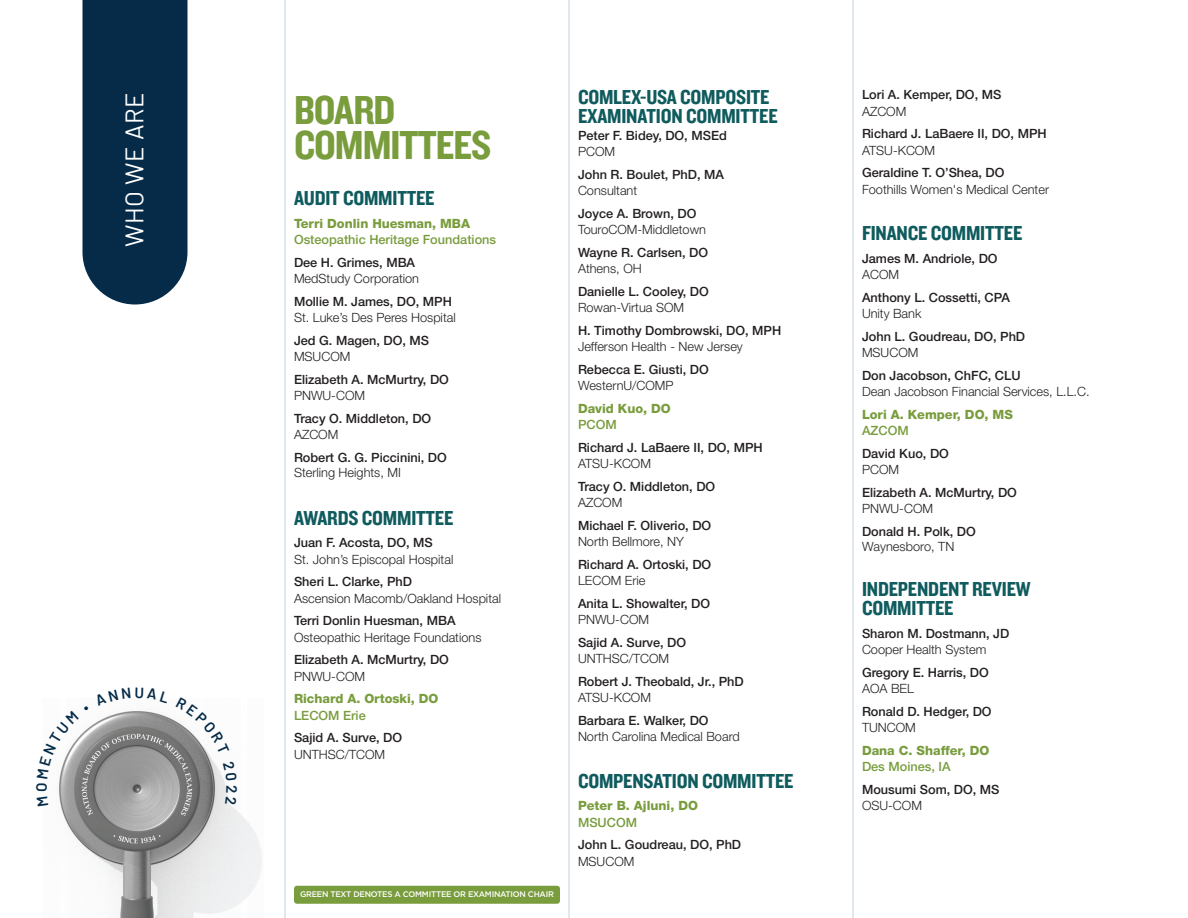
<style>
.page{position:relative;width:1188px;height:918px;background:#fff}
.page>*{position:absolute;margin:0;border:0;box-sizing:border-box;transform-origin:0 0}
.t1{font:42px "Knockout HTF50 Welterweight";letter-spacing:-.025em;color:#799c3d}
.t2{font:25.5px "Barlow";letter-spacing:.02em;color:#fff}
.t3{font:21px/19.5px "Knockout HTF50 Welterweight";letter-spacing:-.01em;color:#0f5b5e}
.t4{font:500 12.75px/15.6px "Helvetica Neue LT Std";color:#231f20}
.t5{font:300 12.75px "Helvetica Neue LT Std";color:#231f20}
.t6{font:800 12.75px "Helvetica Neue LT Std";color:#799c3d}
.t7{font:500 12.75px "Helvetica Neue LT Std";color:#799c3d}
.t8{font:500 8.1px "Gotham";letter-spacing:-.03em;color:#fff}
.s1{font-weight:300}
</style>
<div class="page">
<img style="left:60px;top:711px;width:202px;height:207px">
<div style="left:82px;top:0;width:106px;height:304px;background:#052b48"></div>
<div style="left:294px;top:886px;width:266px;height:18px;background:#799c3d;border-radius:3px"></div>
<hr style="left:853px;top:0;width:1px;height:918px;background:#c4d3dd">
<hr style="left:569px;top:0;width:1px;height:918px;background:#c4d3dd">
<hr style="left:285px;top:0;width:1px;height:918px;background:#c4d3dd">
<svg style="left:58px;top:711px;width:31px;height:95px"></svg>
<svg style="left:176px;top:711px;width:54px;height:43px"></svg>
<svg style="left:223px;top:761px;width:14px;height:43px"></svg>
<p class="t2" style="left:120px;top:247px;width:156px;rotate:-90deg">WHO WE ARE</p>
<p class="t1" style="left:294px;top:96px;width:103px">BOARD</p>
<p class="t1" style="left:294px;top:131px;width:199px">COMMITTEES</p>
<p class="t3" style="left:294px;top:190px;width:142px">AUDIT COMMITTEE</p>
<p class="t6" style="left:294px;top:219px;width:178px">Terri Donlin Huesman, MBA</p>
<p class="t7" style="left:294px;top:235px;width:204px">Osteopathic Heritage Foundations</p>
<p class="t4" style="left:294px;top:256px;width:123px">Dee H. Grimes, MBA</p>
<p class="t5" style="left:294px;top:274px;width:127px">MedStudy Corporation</p>
<p class="t4" style="left:294px;top:295px;width:160px">Mollie M. James, DO, MPH</p>
<p class="t5" style="left:294px;top:313px;width:163px">St. Luke’s Des Peres Hospital</p>
<p class="t4" style="left:294px;top:334px;width:137px">Jed G. Magen, DO, MS</p>
<p class="t5" style="left:294px;top:352px;width:58px">MSUCOM</p>
<p class="t4" style="left:294px;top:373px;width:156px">Elizabeth A. McMurtry, DO</p>
<p class="t5" style="left:294px;top:391px;width:73px">PNWU-COM</p>
<p class="t4" style="left:294px;top:412px;width:139px">Tracy O. Middleton, DO</p>
<p class="t5" style="left:294px;top:430px;width:46px">AZCOM</p>
<p class="t4" style="left:294px;top:451px;width:154px">Robert G. G. Piccinini, DO<br><span class="s1">Sterling Heights, MI</span></p>
<p class="t3" style="left:294px;top:510px;width:161px">AWARDS COMMITTEE</p>
<p class="t4" style="left:294px;top:536px;width:140px">Juan F. Acosta, DO, MS</p>
<p class="t5" style="left:294px;top:555px;width:161px">St. John’s Episcopal Hospital</p>
<p class="t4" style="left:294px;top:575px;width:120px">Sheri L. Clarke, PhD</p>
<p class="t5" style="left:294px;top:594px;width:209px">Ascension Macomb/Oakland Hospital</p>
<p class="t4" style="left:294px;top:614px;width:163px">Terri Donlin Huesman, MBA</p>
<p class="t5" style="left:294px;top:633px;width:189px">Osteopathic Heritage Foundations</p>
<p class="t4" style="left:294px;top:653px;width:156px">Elizabeth A. McMurtry, DO</p>
<p class="t5" style="left:294px;top:672px;width:73px">PNWU-COM</p>
<p class="t6" style="left:294px;top:694px;width:146px">Richard A. Ortoski, DO</p>
<p class="t7" style="left:294px;top:711px;width:73px">LECOM Erie</p>
<p class="t4" style="left:294px;top:731px;width:110px">Sajid A. Surve, DO</p>
<p class="t5" style="left:294px;top:750px;width:93px">UNTHSC/TCOM</p>
<p class="t8" style="left:300px;top:892px;width:255px">GREEN TEXT DENOTES A COMMITTEE OR EXAMINATION CHAIR</p>
<p class="t3" style="left:578px;top:89px;width:201px">COMLEX-USA COMPOSITE<br>EXAMINATION COMMITTEE</p>
<p class="t4" style="left:578px;top:129px;width:150px">Peter F. Bidey, DO, MSEd</p>
<p class="t5" style="left:578px;top:147px;width:39px">PCOM</p>
<p class="t4" style="left:578px;top:168px;width:147px">John R. Boulet, PhD, MA</p>
<p class="t5" style="left:578px;top:186px;width:61px">Consultant</p>
<p class="t4" style="left:578px;top:207px;width:120px">Joyce A. Brown, DO</p>
<p class="t5" style="left:578px;top:225px;width:129px">TouroCOM-Middletown</p>
<p class="t4" style="left:578px;top:246px;width:132px">Wayne R. Carlsen, DO</p>
<p class="t5" style="left:578px;top:264px;width:65px">Athens, OH</p>
<p class="t4" style="left:578px;top:285px;width:132px">Danielle L. Cooley, DO</p>
<p class="t5" style="left:578px;top:303px;width:108px">Rowan-Virtua SOM</p>
<p class="t4" style="left:578px;top:324px;width:205px">H. Timothy Dombrowski, DO, MPH</p>
<p class="t5" style="left:578px;top:342px;width:166px">Jefferson Health - New Jersey</p>
<p class="t4" style="left:578px;top:363px;width:132px">Rebecca E. Giusti, DO</p>
<p class="t5" style="left:578px;top:381px;width:97px">WesternU/COMP</p>
<p class="t6" style="left:578px;top:404px;width:94px">David Kuo, DO</p>
<p class="t7" style="left:578px;top:420px;width:40px">PCOM</p>
<p class="t4" style="left:578px;top:441px;width:186px">Richard J. LaBaere II, DO, MPH</p>
<p class="t5" style="left:578px;top:459px;width:75px">ATSU-KCOM</p>
<p class="t4" style="left:578px;top:480px;width:139px">Tracy O. Middleton, DO</p>
<p class="t5" style="left:578px;top:498px;width:46px">AZCOM</p>
<p class="t4" style="left:578px;top:519px;width:135px">Michael F. Oliverio, DO</p>
<p class="t5" style="left:578px;top:537px;width:108px">North Bellmore, NY</p>
<p class="t4" style="left:578px;top:558px;width:135px">Richard A. Ortoski, DO</p>
<p class="t5" style="left:578px;top:576px;width:69px">LECOM Erie</p>
<p class="t4" style="left:578px;top:597px;width:134px">Anita L. Showalter, DO</p>
<p class="t5" style="left:578px;top:615px;width:73px">PNWU-COM</p>
<p class="t4" style="left:578px;top:636px;width:110px">Sajid A. Surve, DO</p>
<p class="t5" style="left:578px;top:654px;width:93px">UNTHSC/TCOM</p>
<p class="t4" style="left:578px;top:675px;width:167px">Robert J. Theobald, Jr., PhD</p>
<p class="t5" style="left:578px;top:693px;width:75px">ATSU-KCOM</p>
<p class="t4" style="left:578px;top:714px;width:132px">Barbara E. Walker, DO</p>
<p class="t5" style="left:578px;top:732px;width:163px">North Carolina Medical Board</p>
<p class="t3" style="left:578px;top:773px;width:217px">COMPENSATION COMMITTEE</p>
<p class="t6" style="left:578px;top:801px;width:121px">Peter B. Ajluni, DO</p>
<p class="t7" style="left:578px;top:818px;width:61px">MSUCOM</p>
<p class="t4" style="left:578px;top:838px;width:165px">John L. Goudreau, DO, PhD</p>
<p class="t5" style="left:578px;top:857px;width:58px">MSUCOM</p>
<p class="t4" style="left:862px;top:88px;width:141px">Lori A. Kemper, DO, MS</p>
<p class="t5" style="left:862px;top:106px;width:46px">AZCOM</p>
<p class="t4" style="left:862px;top:127px;width:186px">Richard J. LaBaere II, DO, MPH</p>
<p class="t5" style="left:862px;top:146px;width:75px">ATSU-KCOM</p>
<p class="t4" style="left:862px;top:166px;width:144px">Geraldine T. O’Shea, DO</p>
<p class="t5" style="left:862px;top:185px;width:189px">Foothills Women's Medical Center</p>
<p class="t3" style="left:862px;top:225px;width:162px">FINANCE COMMITTEE</p>
<p class="t4" style="left:862px;top:252px;width:137px">James M. Andriole, DO</p>
<p class="t5" style="left:862px;top:270px;width:39px">ACOM</p>
<p class="t4" style="left:862px;top:291px;width:149px">Anthony L. Cossetti, CPA</p>
<p class="t5" style="left:862px;top:309px;width:61px">Unity Bank</p>
<p class="t4" style="left:862px;top:330px;width:165px">John L. Goudreau, DO, PhD</p>
<p class="t5" style="left:862px;top:348px;width:58px">MSUCOM</p>
<p class="t4" style="left:862px;top:369px;width:160px">Don Jacobson, ChFC, CLU</p>
<p class="t5" style="left:862px;top:387px;width:229px">Dean Jacobson Financial Services, L.L.C.</p>
<p class="t6" style="left:862px;top:409px;width:152px">Lori A. Kemper, DO, MS</p>
<p class="t7" style="left:862px;top:426px;width:48px">AZCOM</p>
<p class="t4" style="left:862px;top:447px;width:88px">David Kuo, DO</p>
<p class="t5" style="left:862px;top:465px;width:39px">PCOM</p>
<p class="t4" style="left:862px;top:486px;width:156px">Elizabeth A. McMurtry, DO</p>
<p class="t5" style="left:862px;top:504px;width:73px">PNWU-COM</p>
<p class="t4" style="left:862px;top:525px;width:115px">Donald H. Polk, DO<br><span class="s1">Waynesboro, TN</span></p>
<p class="t3" style="left:862px;top:581px;width:170px">INDEPENDENT REVIEW<br>COMMITTEE</p>
<p class="t4" style="left:862px;top:627px;width:149px">Sharon M. Dostmann, JD</p>
<p class="t5" style="left:862px;top:645px;width:126px">Cooper Health System</p>
<p class="t4" style="left:862px;top:666px;width:128px">Gregory E. Harris, DO</p>
<p class="t5" style="left:862px;top:684px;width:53px">AOA BEL</p>
<p class="t4" style="left:862px;top:705px;width:131px">Ronald D. Hedger, DO</p>
<p class="t5" style="left:862px;top:723px;width:55px">TUNCOM</p>
<p class="t6" style="left:862px;top:745px;width:129px">Dana C. Shaffer, DO</p>
<p class="t7" style="left:862px;top:762px;width:90px">Des Moines, IA</p>
<p class="t4" style="left:862px;top:783px;width:139px">Mousumi Som, DO, MS</p>
<p class="t5" style="left:862px;top:801px;width:61px">OSU-COM</p>
</div>
